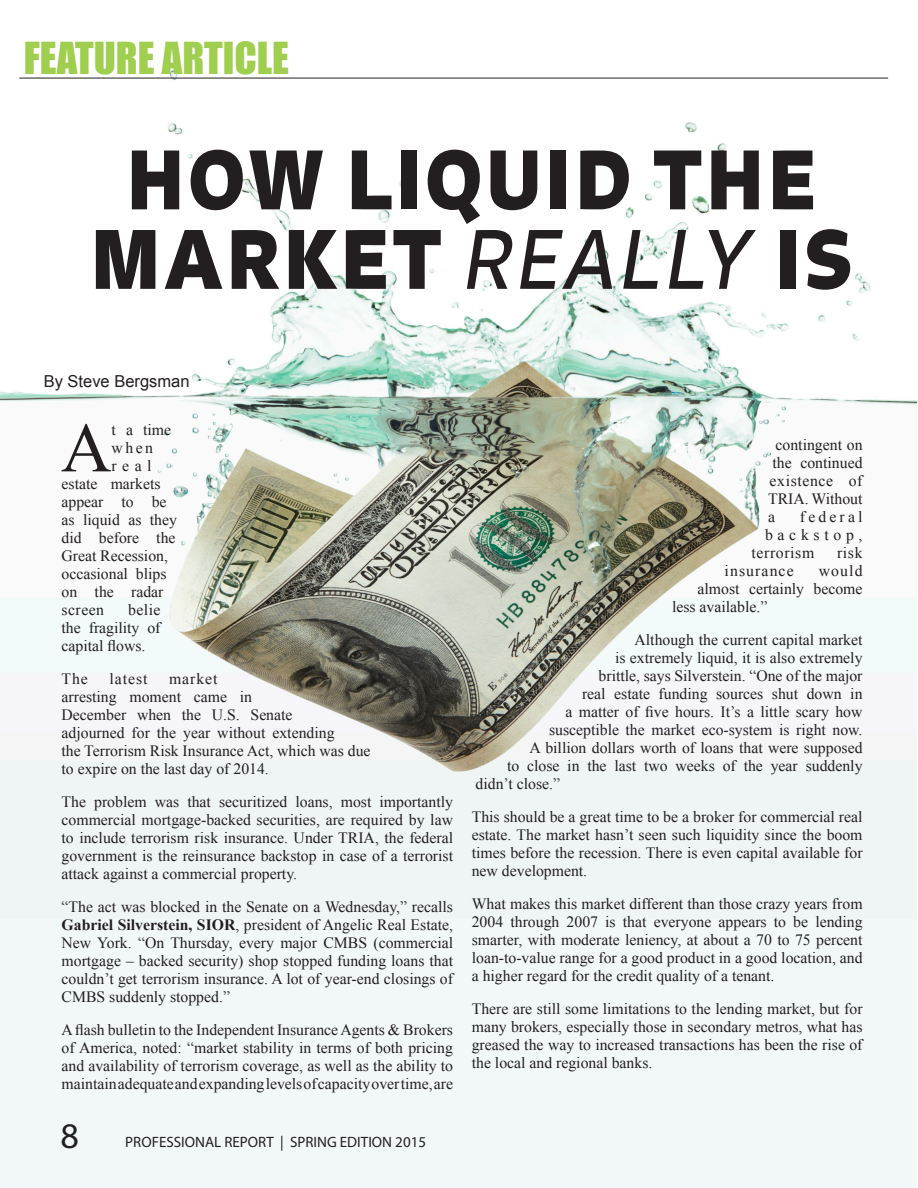
<style>
.page{position:relative;width:918px;height:1188px;background:#fff}
.page>*{position:absolute;margin:0;border:0;box-sizing:border-box;transform-origin:0 0}
.t1{font:700 81px/79.5px "Signo";letter-spacing:.04em;color:#231f20;text-align:center}
.t2{font:70.05px "Times New Roman";color:#231f20}
.t3{font:40.5px "Impact";color:#a0ce4e}
.t4{font:36.15px "Myriad Pro";color:#231f20}
.t5{font:16.5px "Arial";color:#231f20}
.t6{font:15.75px/18px "Times New Roman";color:#231f20;text-align:justify}
.t7{font:15.75px "Times New Roman";letter-spacing:.3em;color:#231f20}
.t8{font:15.75px "Times New Roman";letter-spacing:.04em;color:#231f20}
.t9{font:15.75px "Times New Roman";letter-spacing:.07em;color:#231f20}
.t10{font:15.75px "Times New Roman";letter-spacing:.2em;color:#231f20}
.t11{font:15px "Myriad Pro";color:#231f20}
.s1{font-weight:400;font-style:italic}
.s2{font-weight:700}
</style>
<div class="page">
<div style="left:0;top:910px;width:916px;height:278px;background:#f2f8f8"></div>
<img style="left:0;top:70px;width:916px;height:840px">
<hr style="left:19px;top:78px;width:869px;height:1px;background:#231f20">
<p class="t3" style="left:24px;top:26px;width:267px">FEATURE ARTICLE</p>
<p class="t1" style="left:90px;top:139px;width:763px">HOW LIQUID THE<br>MARKET <span class="s1">REALLY</span> IS</p>
<p class="t5" style="left:44px;top:370px;width:147px">By Steve Bergsman</p>
<p class="t2" style="left:61px;top:401px;width:52px">A</p>
<p class="t6" style="left:112px;top:421px;width:61px">t a time</p>
<p class="t6" style="left:112px;top:439px;width:43px">when</p>
<p class="t6" style="left:112px;top:457px;width:41px">real</p>
<p class="t6" style="left:62px;top:475px;width:101px">estate markets</p>
<p class="t6" style="left:62px;top:493px;width:107px">appear to be</p>
<p class="t6" style="left:62px;top:511px;width:117px">as liquid as they</p>
<p class="t6" style="left:62px;top:529px;width:115px">did before the</p>
<p class="t6" style="left:62px;top:547px;width:108px">Great Recession,</p>
<p class="t6" style="left:62px;top:565px;width:107px">occasional blips</p>
<p class="t6" style="left:62px;top:583px;width:103px">on the radar</p>
<p class="t6" style="left:62px;top:601px;width:44px">screen</p>
<p class="t6" style="left:62px;top:601px;width:101px;text-indent:67px">belie the fragility of capital flows.</p>
<p class="t6" style="left:62px;top:670px;width:28px">The</p>
<p class="t6" style="left:110px;top:670px;width:39px">latest</p>
<p class="t6" style="left:62px;top:670px;width:311px;text-align:left;text-indent:108px">market<br>arresting moment came in<br>December when the U.S. Senate<br>adjourned for the year without extending<br>the Terrorism Risk Insurance Act, which was due to expire on the last day of 2014.</p>
<p class="t6" style="left:62px;top:793px;width:393px">The problem was that securitized loans, most importantly commercial mortgage-backed securities, are required by law to include terrorism risk insurance. Under TRIA, the federal government is the reinsurance backstop in case of a terrorist attack against a commercial property.</p>
<p class="t6" style="left:62px;top:898px;width:393px">“The act was blocked in the Senate on a Wednesday,” recalls <span class="s2">Gabriel Silverstein, SIOR</span>, president of Angelic Real Estate, New York. “On Thursday, every major CMBS (commercial mortgage – backed security) shop stopped funding loans that couldn’t get terrorism insurance. A lot of year-end closings of CMBS suddenly stopped.”</p>
<p class="t6" style="left:62px;top:1021px;width:393px">A flash bulletin to the Independent Insurance Agents &amp; Brokers of America, noted: “market stability in terms of both pricing and availability of terrorism coverage, as well as the ability to maintain adequate and expanding levels of capacity over time, are</p>
<p class="t4" style="left:60px;top:1114px;width:20px">8</p>
<p class="t11" style="left:125px;top:1133px;width:302px">PROFESSIONAL REPORT | SPRING EDITION 2015</p>
<p class="t6" style="left:768px;top:436px;width:96px;text-indent:8px">contingent on the continued existence of TRIA. Without a</p>
<p class="t10" style="left:800px;top:507px;width:64px">federal</p>
<p class="t7" style="left:765px;top:525px;width:99px">backstop,</p>
<p class="t8" style="left:752px;top:543px;width:64px">terrorism</p>
<p class="t6" style="left:837px;top:544px;width:27px">risk</p>
<p class="t9" style="left:725px;top:561px;width:71px">insurance</p>
<p class="t6" style="left:819px;top:562px;width:45px">would</p>
<p class="t6" style="left:698px;top:580px;width:167px">almost certainly become</p>
<p class="t6" style="left:672px;top:598px;width:97px">less available.”</p>
<p class="t6" style="left:635px;top:631px;width:230px">Although the current capital market</p>
<p class="t6" style="left:615px;top:649px;width:249px">is extremely liquid, it is also extremely</p>
<p class="t6" style="left:599px;top:667px;width:266px">brittle, says Silverstein. “One of the major</p>
<p class="t6" style="left:582px;top:685px;width:282px">real estate funding sources shut down in</p>
<p class="t6" style="left:566px;top:703px;width:298px">a matter of five hours. It’s a little scary how</p>
<p class="t6" style="left:549px;top:721px;width:315px">susceptible the market eco-system is right now.</p>
<p class="t6" style="left:530px;top:739px;width:335px">A billion dollars worth of loans that were supposed</p>
<p class="t6" style="left:507px;top:757px;width:357px">to close in the last two weeks of the year suddenly</p>
<p class="t6" style="left:476px;top:775px;width:86px">didn’t close.”</p>
<p class="t6" style="left:472px;top:808px;width:392px">This should be a great time to be a broker for commercial real estate. The market hasn’t seen such liquidity since the boom times before the recession. There is even capital available for new development.</p>
<p class="t6" style="left:472px;top:895px;width:392px">What makes this market different than those crazy years from 2004 through 2007 is that everyone appears to be lending smarter, with moderate leniency, at about a 70 to 75 percent loan-to-value range for a good product in a good location, and a higher regard for the credit quality of a tenant.</p>
<p class="t6" style="left:472px;top:1000px;width:392px">There are still some limitations to the lending market, but for many brokers, especially those in secondary metros, what has greased the way to increased transactions has been the rise of the local and regional banks.</p>
</div>
